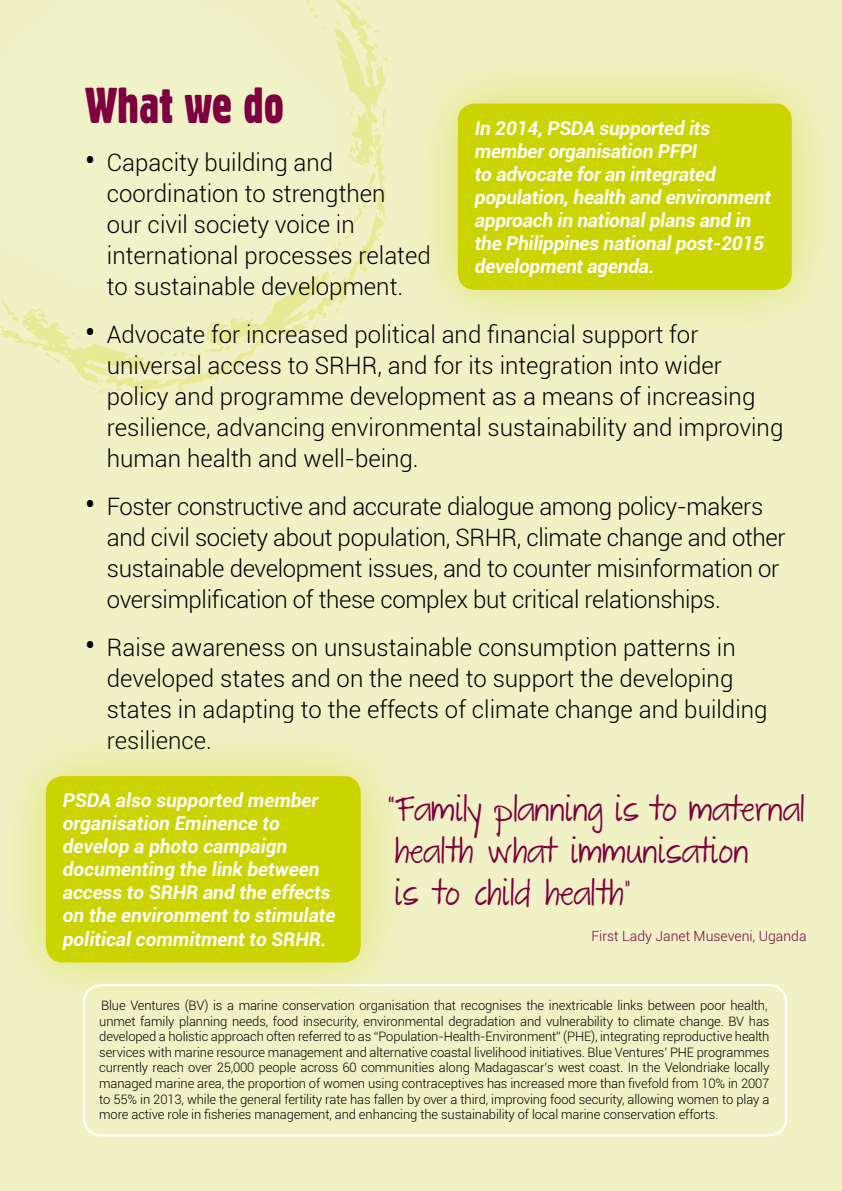
<style>
.page{position:relative;width:842px;height:1191px;background:#f0f2c6}
.page>*{position:absolute;margin:0;border:0;box-sizing:border-box;transform-origin:0 0}
.t1{font:49px "Gothic 821 Condensed BT";color:#7d003f}
.t2{font:30px/42px "The Great Escape";color:#7d003f}
.t3{font:300 24px/31px "Roboto";color:#000}
.t4{font:italic 700 19px/23px "Roboto";letter-spacing:-.01em;color:#fff}
.t5{font:300 14px "Roboto";color:#7d003f}
.t6{font:300 13px/15.6px "Roboto";letter-spacing:-.01em;color:#000}
.s1{font-weight:400;font-size:30px}
</style>
<div class="page">
<svg style="left:0;top:0;width:389px;height:400px"></svg>
<svg style="left:0;top:0;width:338px;height:291px"></svg>
<div style="left:405px;top:51px;width:437px;height:291px;background:#cbd300;opacity:.5"></div>
<div style="left:458px;top:103px;width:334px;height:187px;background:#cbd300;border-radius:17px"></div>
<div style="left:0;top:723px;width:413px;height:292px;background:#cbd300;opacity:.5"></div>
<div style="left:46px;top:776px;width:315px;height:186px;background:#cbd300;border-radius:17px"></div>
<div style="left:83px;top:984px;width:704px;height:152px;border:2px solid #fff;border-radius:18px"></div>
<h1 class="t1" style="left:85px;top:75px;width:201px">What we do</h1>
<h3 class="t3" style="left:107px;top:146px;width:325px;text-indent:-22px"><span class="s1">•</span> Capacity building and coordination to strengthen<br>our civil society voice in international processes related to sustainable development.</h3>
<p class="t3" style="left:107px;top:318px;width:678px;text-indent:-22px"><span class="s1">•</span> Advocate for increased political and financial support for universal access to SRHR, and for its integration into wider policy and programme development as a means of increasing resilience, advancing environmental sustainability and improving human health and well-being.</p>
<p class="t3" style="left:107px;top:490px;width:680px;text-indent:-22px"><span class="s1">•</span> Foster constructive and accurate dialogue among policy-makers and civil society about population, SRHR, climate change and other sustainable development issues, and to counter misinformation or oversimplification of these complex but critical relationships.</p>
<h3 class="t3" style="left:107px;top:631px;width:662px;text-indent:-22px"><span class="s1">•</span> Raise awareness on unsustainable consumption patterns in developed states and on the need to support the developing states in adapting to the effects of climate change and building resilience.</h3>
<h3 class="t4" style="left:475px;top:116px;width:298px">In 2014, PSDA supported its member organisation PFPI<br>to advocate for an integrated population, health and environment approach in national plans and in the Philippines national post-2015 development agenda.</h3>
<h3 class="t4" style="left:63px;top:788px;width:274px">PSDA also supported member organisation Eminence to develop a photo campaign documenting the link between access to SRHR and the effects on the environment to stimulate political commitment to SRHR.</h3>
<h2 class="t2" style="left:388px;top:789px;width:418px">“Family planning is to maternal health what immunisation<br>is to child health"</h2>
<p class="t5" style="left:591px;top:926px;width:217px">First Lady Janet Museveni, Uganda</p>
<p class="t6" style="left:99px;top:997px;width:672px">Blue Ventures (BV) is a marine conservation organisation that recognises the inextricable links between poor health, unmet family planning needs, food insecurity, environmental degradation and vulnerability to climate change. BV has developed a holistic approach often referred to as “Population-Health-Environment” (PHE), integrating reproductive health services with marine resource management and alternative coastal livelihood initiatives. Blue Ventures’ PHE programmes currently reach over 25,000 people across 60 communities along Madagascar’s west coast. In the Velondriake locally managed marine area, the proportion of women using contraceptives has increased more than fivefold from 10% in 2007 to 55% in 2013, while the general fertility rate has fallen by over a third, improving food security, allowing women to play a more active role in fisheries management, and enhancing the sustainability of local marine conservation efforts.</p>
</div>
